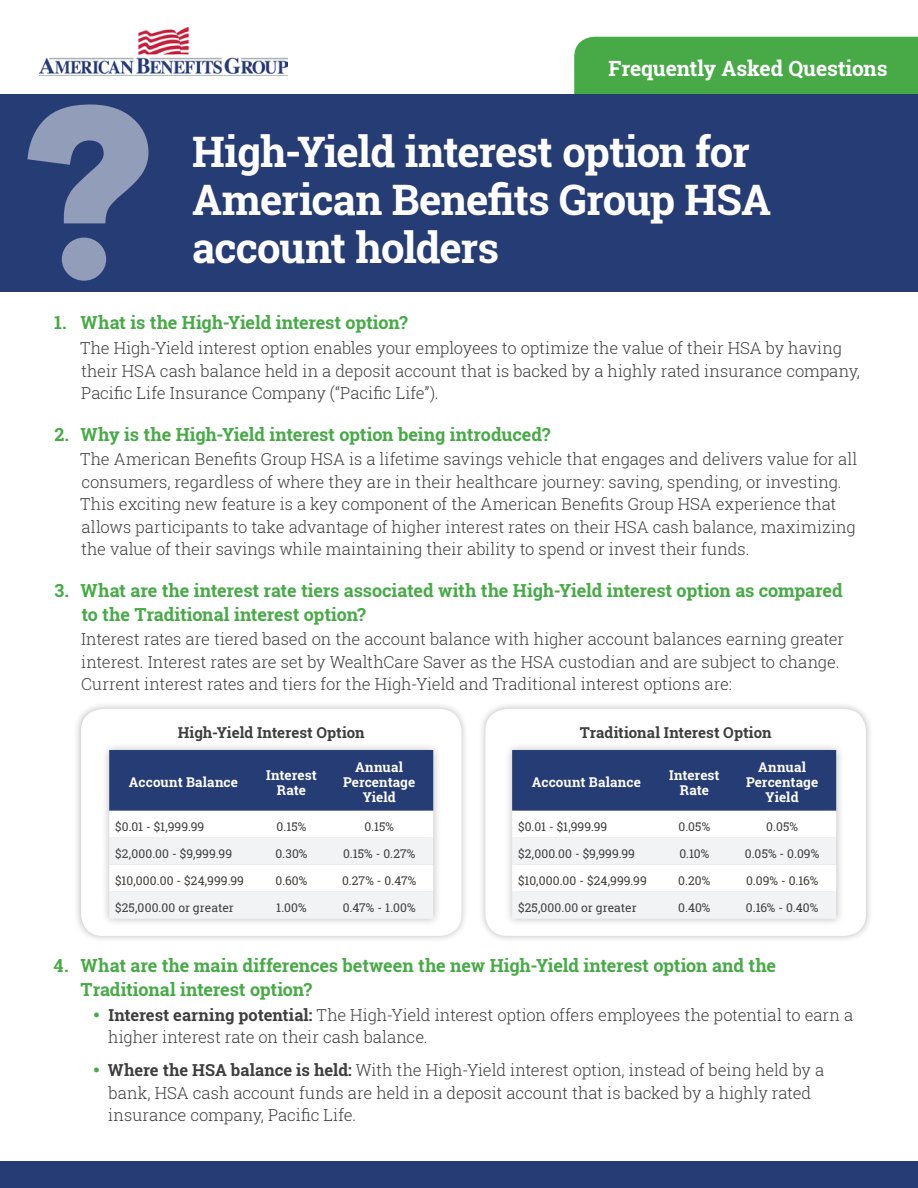
<style>
.page{position:relative;width:918px;height:1188px;background:#fff}
.page>*{position:absolute;margin:0;border:0;box-sizing:border-box;transform-origin:0 0}
.t1{font:700 42px/48px "Roboto Slab";letter-spacing:-.025em;color:#fff}
.t2{font:700 21px "Roboto Slab";letter-spacing:-.005em;color:#fff}
.t3{font:700 18px/24px "Roboto Slab";letter-spacing:-.01em;color:#47aa47}
.t4{font:300 16.5px/22.5px "Roboto Slab";letter-spacing:-.005em;color:#3e3e3f}
.t5{font:700 15px "Roboto Slab";color:#3e3e3f}
.t6{font:700 13.5px/15px "Roboto Slab";letter-spacing:.005em;color:#fff;text-align:center}
.t7{font:12px "Roboto Slab";letter-spacing:.005em;color:#3e3e3f}
.s1{font-weight:700}
</style>
<div class="page">
<div style="left:574px;top:37px;width:344px;height:57px;background:#47aa47"></div>
<div style="left:0;top:94px;width:918px;height:198px;background:#263c74"></div>
<img style="left:39px;top:27px;width:248px;height:48px">
<div style="left:0;top:1161px;width:918px;height:27px;background:#263c74"></div>
<svg style="left:27px;top:104px;width:121px;height:177px"></svg>
<div style="left:73px;top:701px;width:396px;height:242px;background:#231f20;opacity:.3"></div>
<div style="left:81px;top:709px;width:380px;height:227px;background:#fff;border-radius:22px"></div>
<div style="left:478px;top:701px;width:395px;height:242px;background:#231f20;opacity:.3"></div>
<div style="left:485px;top:709px;width:381px;height:227px;background:#fff;border-radius:22px"></div>
<div style="left:101px;top:742px;width:341px;height:185px;background:#231f20;opacity:.3"></div>
<svg style="left:109px;top:750px;width:324px;height:169px"></svg>
<div style="left:504px;top:742px;width:341px;height:185px;background:#231f20;opacity:.3"></div>
<svg style="left:512px;top:750px;width:324px;height:169px"></svg>
<p class="t2" style="left:608px;top:54px;width:281px">Frequently Asked Questions</p>
<h1 class="t1" style="left:192px;top:127px;width:581px">High-Yield interest option for<br>American Benefits Group HSA account holders</h1>
<p class="t3" style="left:54px;top:311px;width:355px">1. What is the High-Yield interest option?</p>
<p class="t4" style="left:80px;top:336px;width:781px">The High-Yield interest option enables your employees to optimize the value of their HSA by having their HSA cash balance held in a deposit account that is backed by a highly rated insurance company,<br>Pacific Life Insurance Company (“Pacific Life”).</p>
<p class="t3" style="left:54px;top:422px;width:497px">2. Why is the High-Yield interest option being introduced?</p>
<p class="t4" style="left:80px;top:448px;width:779px">The American Benefits Group HSA is a lifetime savings vehicle that engages and delivers value for all consumers, regardless of where they are in their healthcare journey: saving, spending, or investing.<br>This exciting new feature is a key component of the American Benefits Group HSA experience that allows participants to take advantage of higher interest rates on their HSA cash balance, maximizing the value of their savings while maintaining their ability to spend or invest their funds.</p>
<p class="t3" style="left:81px;top:578px;width:763px;text-indent:-27px">3. What are the interest rate tiers associated with the High-Yield interest option as compared to the Traditional interest option?</p>
<p class="t4" style="left:81px;top:628px;width:765px">Interest rates are tiered based on the account balance with higher account balances earning greater interest. Interest rates are set by WealthCare Saver as the HSA custodian and are subject to change.<br>Current interest rates and tiers for the High-Yield and Traditional interest options are:</p>
<p class="t5" style="left:178px;top:722px;width:189px">High-Yield Interest Option</p>
<p class="t6" style="left:129px;top:775px;width:111px">Account Balance</p>
<p class="t6" style="left:266px;top:767px;width:52px">Interest<br>Rate</p>
<p class="t6" style="left:343px;top:760px;width:74px">Annual<br>Percentage<br>Yield</p>
<p class="t7" style="left:115px;top:818px;width:91px">$0.01 - $1,999.99</p>
<p class="t7" style="left:277px;top:818px;width:31px">0.15%</p>
<p class="t7" style="left:364px;top:818px;width:31px">0.15%</p>
<p class="t7" style="left:115px;top:845px;width:118px">$2,000.00 - $9,999.99</p>
<p class="t7" style="left:275px;top:845px;width:34px">0.30%</p>
<p class="t7" style="left:343px;top:845px;width:74px">0.15% - 0.27%</p>
<p class="t7" style="left:115px;top:872px;width:130px">$10,000.00 - $24,999.99</p>
<p class="t7" style="left:276px;top:872px;width:33px">0.60%</p>
<p class="t7" style="left:342px;top:872px;width:76px">0.27% - 0.47%</p>
<p class="t7" style="left:115px;top:899px;width:120px">$25,000.00 or greater</p>
<p class="t7" style="left:276px;top:899px;width:32px">1.00%</p>
<p class="t7" style="left:343px;top:899px;width:75px">0.47% - 1.00%</p>
<p class="t5" style="left:580px;top:722px;width:193px">Traditional Interest Option</p>
<p class="t6" style="left:532px;top:775px;width:111px">Account Balance</p>
<p class="t6" style="left:669px;top:767px;width:52px">Interest<br>Rate</p>
<p class="t6" style="left:746px;top:760px;width:74px">Annual<br>Percentage<br>Yield</p>
<p class="t7" style="left:518px;top:818px;width:91px">$0.01 - $1,999.99</p>
<p class="t7" style="left:679px;top:818px;width:33px">0.05%</p>
<p class="t7" style="left:766px;top:818px;width:33px">0.05%</p>
<p class="t7" style="left:518px;top:845px;width:118px">$2,000.00 - $9,999.99</p>
<p class="t7" style="left:679px;top:845px;width:32px">0.10%</p>
<p class="t7" style="left:745px;top:845px;width:76px">0.05% - 0.09%</p>
<p class="t7" style="left:518px;top:872px;width:130px">$10,000.00 - $24,999.99</p>
<p class="t7" style="left:678px;top:872px;width:34px">0.20%</p>
<p class="t7" style="left:746px;top:872px;width:74px">0.09% - 0.16%</p>
<p class="t7" style="left:518px;top:899px;width:120px">$25,000.00 or greater</p>
<p class="t7" style="left:678px;top:899px;width:34px">0.40%</p>
<p class="t7" style="left:746px;top:899px;width:74px">0.16% - 0.40%</p>
<p class="t3" style="left:81px;top:953px;width:697px;text-indent:-27px">4. What are the main differences between the new High-Yield interest option and the<br>Traditional interest option?</p>
<p class="t4" style="left:108px;top:1003px;width:747px"><span class="s1">Interest earning potential:</span> The High-Yield interest option offers employees the potential to earn a higher interest rate on their cash balance.</p>
<p class="t4" style="left:108px;top:1059px;width:718px"><span class="s1">Where the HSA balance is held:</span> With the High-Yield interest option, instead of being held by a bank, HSA cash account funds are held in a deposit account that is backed by a highly rated insurance company, Pacific Life.</p>
</div>
